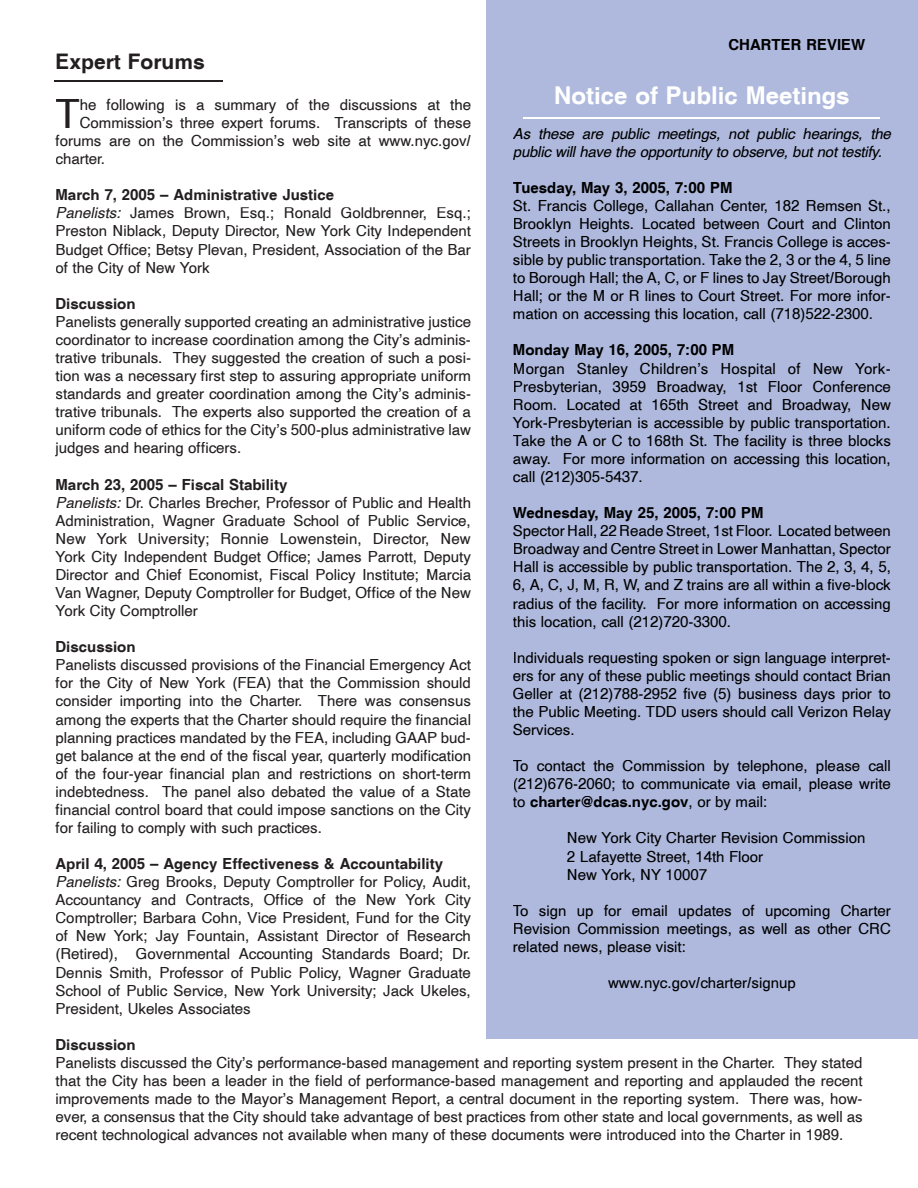
<style>
.page{position:relative;width:918px;height:1188px;background:#fff}
.page>*{position:absolute;margin:0;border:0;box-sizing:border-box;transform-origin:0 0}
.t1{font:39.75px "Helv";color:#231f20}
.t2{font:700 24px "Helv";color:#fff}
.t3{font:700 21px "Helv";color:#231f20}
.t4{font:15px/18px "Helv";color:#231f20}
.t5{font:15px/18px "Helv";color:#000;text-align:justify}
.t6{font:italic 15px/18px "Helv";letter-spacing:-.015em;color:#000}
.t7{font:700 15px "Helv";color:#000}
.t8{font:700 15px "Helv";color:#231f20}
.s1{font-weight:700}
.s2{font-style:italic}
</style>
<div class="page">
<div style="left:486px;top:0;width:432px;height:1039px;background:#aeb9dd"></div>
<hr style="left:54px;top:80px;width:169px;height:2px;background:#231f20">
<hr style="left:524px;top:118px;width:356px;height:1px;background:#fff">
<h3 class="t3" style="left:56px;top:48px;width:151px">Expert Forums</h3>
<p class="t7" style="left:728px;top:35px;width:139px">CHARTER REVIEW</p>
<h2 class="t2" style="left:554px;top:81px;width:297px">Notice of Public Meetings</h2>
<p class="t6" style="left:513px;top:124px;width:379px">As these are public meetings, not public hearings, the public will have the opportunity to observe, but not testify.</p>
<p class="t7" style="left:513px;top:178px;width:221px">Tuesday, May 3, 2005, 7:00 PM</p>
<p class="t5" style="left:513px;top:196px;width:379px">St. Francis College, Callahan Center, 182 Remsen St., Brooklyn Heights. Located between Court and Clinton Streets in Brooklyn Heights, St. Francis College is acces&shy;sible by public transportation. Take the 2, 3 or the 4, 5 line to Borough Hall; the A, C, or F lines to Jay Street/Borough Hall; or the M or R lines to Court Street. For more infor&shy;mation on accessing this location, call (718)522-2300.</p>
<p class="t7" style="left:513px;top:341px;width:223px">Monday May 16, 2005, 7:00 PM</p>
<p class="t5" style="left:513px;top:359px;width:379px">Morgan Stanley Children’s Hospital of New York-Presbyterian, 3959 Broadway, 1st Floor Conference Room. Located at 165th Street and Broadway, New York-Presbyterian is accessible by public transportation.<br>Take the A or C to 168th St. The facility is three blocks away. For more information on accessing this location, call (212)305-5437.</p>
<p class="t7" style="left:513px;top:503px;width:252px">Wednesday, May 25, 2005, 7:00 PM</p>
<p class="t5" style="left:513px;top:522px;width:380px">Spector Hall, 22 Reade Street, 1st Floor. Located between Broadway and Centre Street in Lower Manhattan, Spector Hall is accessible by public transportation. The 2, 3, 4, 5, 6, A, C, J, M, R, W, and Z trains are all within a five-block radius of the facility. For more information on accessing this location, call (212)720-3300.</p>
<p class="t5" style="left:513px;top:648px;width:379px">Individuals requesting spoken or sign language interpret&shy;ers for any of these public meetings should contact Brian Geller at (212)788-2952 five (5) business days prior to the Public Meeting. TDD users should call Verizon Relay Services.</p>
<p class="t5" style="left:513px;top:756px;width:379px">To contact the Commission by telephone, please call (212)676-2060; to communicate via email, please write to <span class="s1">charter@dcas.nyc.gov</span>, or by mail:</p>
<p class="t5" style="left:567px;top:829px;width:300px;text-align:left">New York City Charter Revision Commission<br>2 Lafayette Street, 14th Floor<br>New York, NY 10007</p>
<p class="t5" style="left:513px;top:901px;width:379px">To sign up for email updates of upcoming Charter Revision Commission meetings, as well as other CRC related news, please visit:</p>
<p class="t5" style="left:608px;top:973px;width:189px">www.nyc.gov/charter/signup</p>
<h1 class="t1" style="left:56px;top:89px;width:26px">T</h1>
<p class="t4" style="left:80px;top:95px;width:393px">he following is a summary of the discussions at the</p>
<p class="t4" style="left:80px;top:113px;width:393px">Commission’s three expert forums. Transcripts of these</p>
<p class="t4" style="left:56px;top:131px;width:417px">forums are on the Commission’s web site at www.nyc.gov/</p>
<p class="t4" style="left:56px;top:150px;width:51px">charter.</p>
<p class="t4" style="left:56px;top:186px;width:417px"><span class="s1">March 7, 2005 – Administrative Justice<br></span><span class="s2">Panelists:</span> James Brown, Esq.; Ronald Goldbrenner, Esq.; Preston Niblack, Deputy Director, New York City Independent Budget Office; Betsy Plevan, President, Association of the Bar of the City of New York</p>
<p class="t8" style="left:56px;top:294px;width:82px">Discussion</p>
<p class="t4" style="left:56px;top:312px;width:417px;text-align:justify">Panelists generally supported creating an administrative justice coordinator to increase coordination among the City’s adminis&shy;trative tribunals. They suggested the creation of such a posi&shy;tion was a necessary first step to assuring appropriate uniform standards and greater coordination among the City’s adminis&shy;trative tribunals. The experts also supported the creation of a uniform code of ethics for the City’s 500-plus administrative law judges and hearing officers.</p>
<p class="t4" style="left:56px;top:475px;width:417px"><span class="s1">March 23, 2005 – Fiscal Stability<br></span><span class="s2">Panelists:</span> Dr. Charles Brecher, Professor of Public and Health Administration, Wagner Graduate School of Public Service, New York University; Ronnie Lowenstein, Director, New York City Independent Budget Office; James Parrott, Deputy Director and Chief Economist, Fiscal Policy Institute; Marcia Van Wagner, Deputy Comptroller for Budget, Office of the New York City Comptroller</p>
<p class="t8" style="left:56px;top:637px;width:82px">Discussion</p>
<p class="t4" style="left:56px;top:656px;width:417px;text-align:justify">Panelists discussed provisions of the Financial Emergency Act for the City of New York (FEA) that the Commission should consider importing into the Charter. There was consensus among the experts that the Charter should require the financial planning practices mandated by the FEA, including GAAP bud&shy;get balance at the end of the fiscal year, quarterly modification of the four-year financial plan and restrictions on short-term indebtedness. The panel also debated the value of a State financial control board that could impose sanctions on the City for failing to comply with such practices.</p>
<p class="t4" style="left:56px;top:854px;width:417px"><span class="s1">April 4, 2005 – Agency Effectiveness &amp; Accountability </span><span class="s2">Panelists:</span> Greg Brooks, Deputy Comptroller for Policy, Audit, Accountancy and Contracts, Office of the New York City Comptroller; Barbara Cohn, Vice President, Fund for the City of New York; Jay Fountain, Assistant Director of Research (Retired), Governmental Accounting Standards Board; Dr.<br>Dennis Smith, Professor of Public Policy, Wagner Graduate School of Public Service, New York University; Jack Ukeles, President, Ukeles Associates</p>
<p class="t8" style="left:56px;top:1035px;width:82px">Discussion</p>
<p class="t4" style="left:56px;top:1053px;width:809px;text-align:justify">Panelists discussed the City’s performance-based management and reporting system present in the Charter. They stated that the City has been a leader in the field of performance-based management and reporting and applauded the recent improvements made to the Mayor’s Management Report, a central document in the reporting system. There was, how&shy;ever, a consensus that the City should take advantage of best practices from other state and local governments, as well as recent technological advances not available when many of these documents were introduced into the Charter in 1989.</p>
</div>
